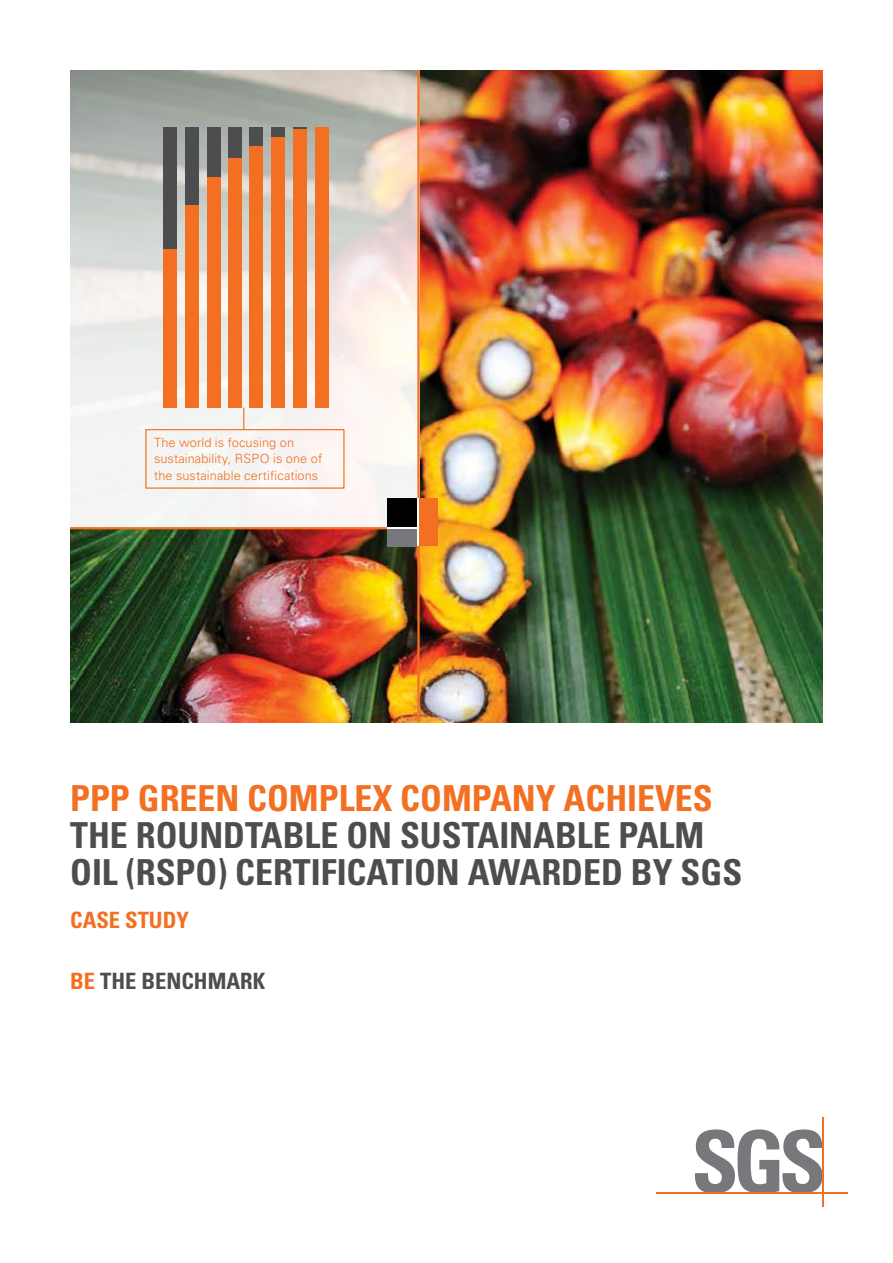
<style>
.page{position:relative;width:893px;height:1263px;background:#fff}
.page>*{position:absolute;margin:0;border:0;box-sizing:border-box;transform-origin:0 0}
.t1{font:700 condensed 35.85px/36.9px "Univers LT Std";color:#4d4d4f}
.t2{font:700 condensed 35.85px "Univers LT Std";color:#f36f21}
.t3{font:700 condensed 22.5px "Univers LT Std";color:#4d4d4f}
.t4{font:700 condensed 22.5px "Univers LT Std";color:#f36f21}
.t5{font:300 12.75px/16.5px "Univers LT Std";letter-spacing:.005em;color:#f36f21}
.s1{color:#f36f21}
</style>
<div class="page">
<img style="left:70px;top:70px;width:753px;height:652px">
<svg style="left:70px;top:70px;width:347px;height:457px"></svg>
<div style="left:163px;top:127px;width:13px;height:281px;background:#4d4d4f"></div>
<div style="left:185px;top:127px;width:13px;height:281px;background:#4d4d4f"></div>
<div style="left:207px;top:127px;width:13px;height:281px;background:#4d4d4f"></div>
<div style="left:229px;top:127px;width:13px;height:281px;background:#4d4d4f"></div>
<div style="left:249px;top:127px;width:14px;height:281px;background:#4d4d4f"></div>
<div style="left:271px;top:127px;width:14px;height:281px;background:#4d4d4f"></div>
<div style="left:315px;top:127px;width:14px;height:281px;background:#f36f21"></div>
<div style="left:293px;top:129px;width:14px;height:279px;background:#f36f21"></div>
<div style="left:271px;top:137px;width:14px;height:271px;background:#f36f21"></div>
<div style="left:249px;top:146px;width:14px;height:262px;background:#f36f21"></div>
<div style="left:229px;top:159px;width:13px;height:249px;background:#f36f21"></div>
<div style="left:207px;top:177px;width:13px;height:231px;background:#f36f21"></div>
<div style="left:185px;top:205px;width:13px;height:203px;background:#f36f21"></div>
<div style="left:163px;top:250px;width:13px;height:158px;background:#f36f21"></div>
<hr style="left:417px;top:70px;width:3px;height:652px;background:#f36f21">
<hr style="left:70px;top:527px;width:350px;height:2px;background:#f36f21">
<div style="left:388px;top:499px;width:50px;height:47px;background:linear-gradient(to bottom,#fff,#fff)"></div>
<div style="left:420px;top:499px;width:18px;height:47px;background:#f36f21"></div>
<div style="left:388px;top:529px;width:29px;height:17px;background:#77787b"></div>
<div style="left:388px;top:499px;width:29px;height:28px;background:#000"></div>
<div style="left:145px;top:429px;width:200px;height:60px;border:1px solid #f36f21"></div>
<svg style="left:243px;top:408px;width:1px;height:21px"></svg>
<svg style="left:695px;top:1129px;width:127px;height:63px"></svg>
<hr style="left:656px;top:1192px;width:192px;height:2px;background:#f36f21">
<hr style="left:822px;top:1117px;width:2px;height:89px;background:#f36f21">
<p class="t5" style="left:154px;top:434px;width:170px">The world is focusing on sustainability, RSPO is one of the sustainable certifications</p>
<h1 class="t2" style="left:70px;top:777px;width:644px">PPP GREEN COMPLEX COMPANY ACHIEVES</h1>
<h1 class="t1" style="left:70px;top:817px;width:674px">THE ROUNDTABLE ON SUSTAINABLE PALM<br>OIL (RSPO) CERTIFICATION AWARDED BY SGS</h1>
<h2 class="t4" style="left:70px;top:906px;width:120px">CASE STUDY</h2>
<h2 class="t3" style="left:70px;top:967px;width:197px"><span class="s1">BE</span> THE BENCHMARK</h2>
</div>
